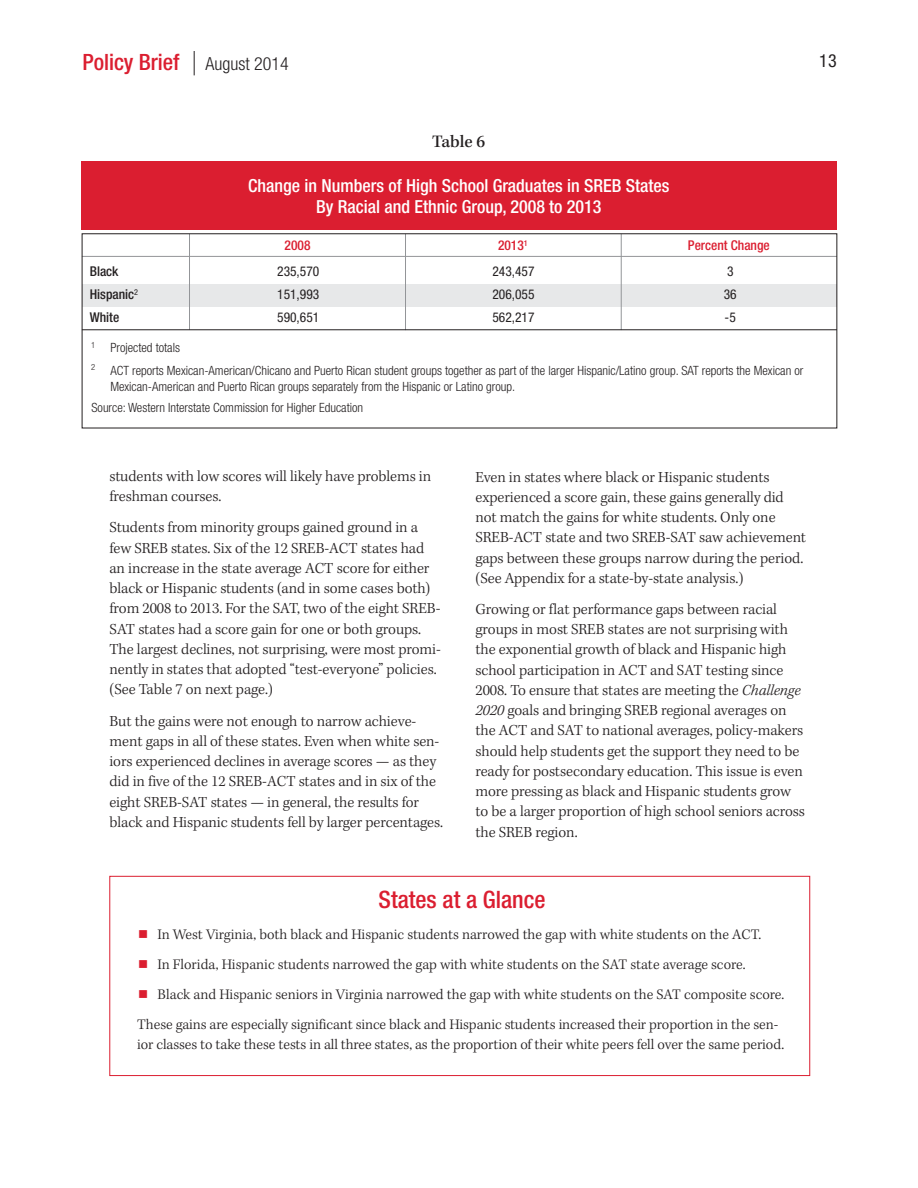
<style>
.page{position:relative;width:918px;height:1188px;background:#fff}
.page>*{position:absolute;margin:0;border:0;box-sizing:border-box;transform-origin:0 0}
.t1{font:500 condensed 24px "Helvetica Neue";color:#db1e30}
.t2{font:500 condensed 22.5px "Helvetica Neue";color:#db1e30}
.t3{font:500 condensed 18px/21px "Helvetica Neue";color:#fff;text-align:center}
.t4{font:500 18px "Kepler Std";color:#231f20}
.t5{font:condensed 18px "Helvetica Neue";color:#231f20}
.t6{font:300 15.75px/20.2px "Kepler Std";letter-spacing:-.005em;color:#231f20}
.t7{font:300 15px/30.3px "Kepler Std";letter-spacing:-.005em;color:#231f20}
.t8{font:condensed 13.5px "Helvetica Neue";color:#231f20}
.t9{font:500 condensed 13.5px "Helvetica Neue";color:#db1e30}
.t10{font:500 condensed 13.5px "Helvetica Neue";color:#231f20}
.t11{font:300 condensed 12.75px/22.5px "Helvetica Neue";color:#231f20}
.s1{font-weight:300;font-size:18px;color:#231f20}
.s2{font-style:italic}
.s3{color:#db1e30}
</style>
<div class="page">
<svg style="left:194px;top:51px;width:1px;height:24px"></svg>
<div style="left:81px;top:161px;width:756px;height:69px;background:#db1e30"></div>
<div style="left:82px;top:285px;width:754px;height:22px;background:#e7e8e9"></div>
<hr style="left:189px;top:234px;width:1px;height:96px;background:#939598">
<hr style="left:405px;top:234px;width:1px;height:96px;background:#939598">
<hr style="left:621px;top:234px;width:1px;height:96px;background:#939598">
<hr style="left:82px;top:329px;width:755px;height:1px;background:#231f20">
<hr style="left:82px;top:256px;width:755px;height:1px;background:#939598">
<div style="left:110px;top:876px;width:700px;height:200px;border:1px solid #db1e30"></div>
<div style="left:82px;top:233px;width:755px;height:195px;border:1px solid #231f20"></div>
<h2 class="t2" style="left:82px;top:54px;width:208px">Policy Brief <span class="s1">August 2014</span></h2>
<p class="t5" style="left:819px;top:54px;width:19px">13</p>
<p class="t4" style="left:432px;top:135px;width:55px">Table 6</p>
<p class="t3" style="left:248px;top:176px;width:423px">Change in Numbers of High School Graduates in SREB States<br>By Racial and Ethnic Group, 2008 to 2013</p>
<p class="t9" style="left:285px;top:240px;width:27px">2008</p>
<p class="t9" style="left:498px;top:240px;width:31px">2013<sup>1</sup></p>
<p class="t9" style="left:688px;top:240px;width:83px">Percent Change</p>
<p class="t10" style="left:90px;top:266px;width:30px">Black</p>
<p class="t8" style="left:277px;top:266px;width:44px">235,570</p>
<p class="t8" style="left:492px;top:266px;width:44px">243,457</p>
<p class="t8" style="left:727px;top:266px;width:8px">3</p>
<p class="t10" style="left:90px;top:289px;width:50px">Hispanic<sup>2</sup></p>
<p class="t8" style="left:277px;top:289px;width:44px">151,993</p>
<p class="t8" style="left:492px;top:289px;width:44px">206,055</p>
<p class="t8" style="left:724px;top:289px;width:14px">36</p>
<p class="t10" style="left:90px;top:312px;width:31px">White</p>
<p class="t8" style="left:277px;top:312px;width:44px">590,651</p>
<p class="t8" style="left:492px;top:312px;width:44px">562,217</p>
<p class="t8" style="left:725px;top:312px;width:13px">-5</p>
<p class="t11" style="left:91px;top:338px;width:714px"><sup>1</sup> Projected totals<br><sup>2</sup> ACT reports Mexican-American/Chicano and Puerto Rican student groups together as part of the larger Hispanic/Latino group. SAT reports the Mexican or</p>
<p class="t11" style="left:91px;top:377px;width:425px;line-height:20.7px;text-indent:19px">Mexican-American and Puerto Rican groups separately from the Hispanic or Latino group.<br>Source: Western Interstate Commission for Higher Education</p>
<p class="t6" style="left:110px;top:468px;width:323px">students with low scores will likely have problems in freshman courses.</p>
<p class="t6" style="left:110px;top:519px;width:333px">Students from minority groups gained ground in a few SREB states. Six of the 12 SREB-ACT states had an increase in the state average ACT score for either black or Hispanic students (and in some cases both) from 2008 to 2013. For the SAT, two of the eight SREB-SAT states had a score gain for one or both groups.<br>The largest declines, not surprising, were most promi&shy;nently in states that adopted “test-everyone” policies. (See Table 7 on next page.)</p>
<p class="t6" style="left:110px;top:712px;width:335px">But the gains were not enough to narrow achieve&shy;ment gaps in all of these states. Even when white sen&shy;iors experienced declines in average scores — as they did in five of the 12 SREB-ACT states and in six of the eight SREB-SAT states — in general, the results for black and Hispanic students fell by larger percentages.</p>
<p class="t6" style="left:475px;top:468px;width:332px">Even in states where black or Hispanic students experienced a score gain, these gains generally did not match the gains for white students. Only one SREB-ACT state and two SREB-SAT saw achievement gaps between these groups narrow during the period. (See Appendix for a state-by-state analysis.)</p>
<p class="t6" style="left:475px;top:600px;width:331px">Growing or flat performance gaps between racial groups in most SREB states are not surprising with the exponential growth of black and Hispanic high school participation in ACT and SAT testing since 2008. To ensure that states are meeting the <span class="s2">Challenge 2020</span> goals and bringing SREB regional averages on the ACT and SAT to national averages, policy-makers should help students get the support they need to be ready for postsecondary education. This issue is even more pressing as black and Hispanic students grow to be a larger proportion of high school seniors across the SREB region.</p>
<h1 class="t1" style="left:379px;top:891px;width:169px">States at a Glance</h1>
<p class="t7" style="left:138px;top:920px;width:625px"><span class="s3">■</span> In West Virginia, both black and Hispanic students narrowed the gap with white students on the ACT.</p>
<p class="t7" style="left:138px;top:950px;width:609px"><span class="s3">■</span> In Florida, Hispanic students narrowed the gap with white students on the SAT state average score.</p>
<p class="t7" style="left:137px;top:981px;width:648px"><span class="s3">■</span> Black and Hispanic seniors in Virginia narrowed the gap with white students on the SAT composite score.<br>These gains are especially significant since black and Hispanic students increased their proportion in the sen-</p>
<p class="t7" style="left:137px;top:1031px;width:648px">ior classes to take these tests in all three states, as the proportion of their white peers fell over the same period.</p>
</div>
